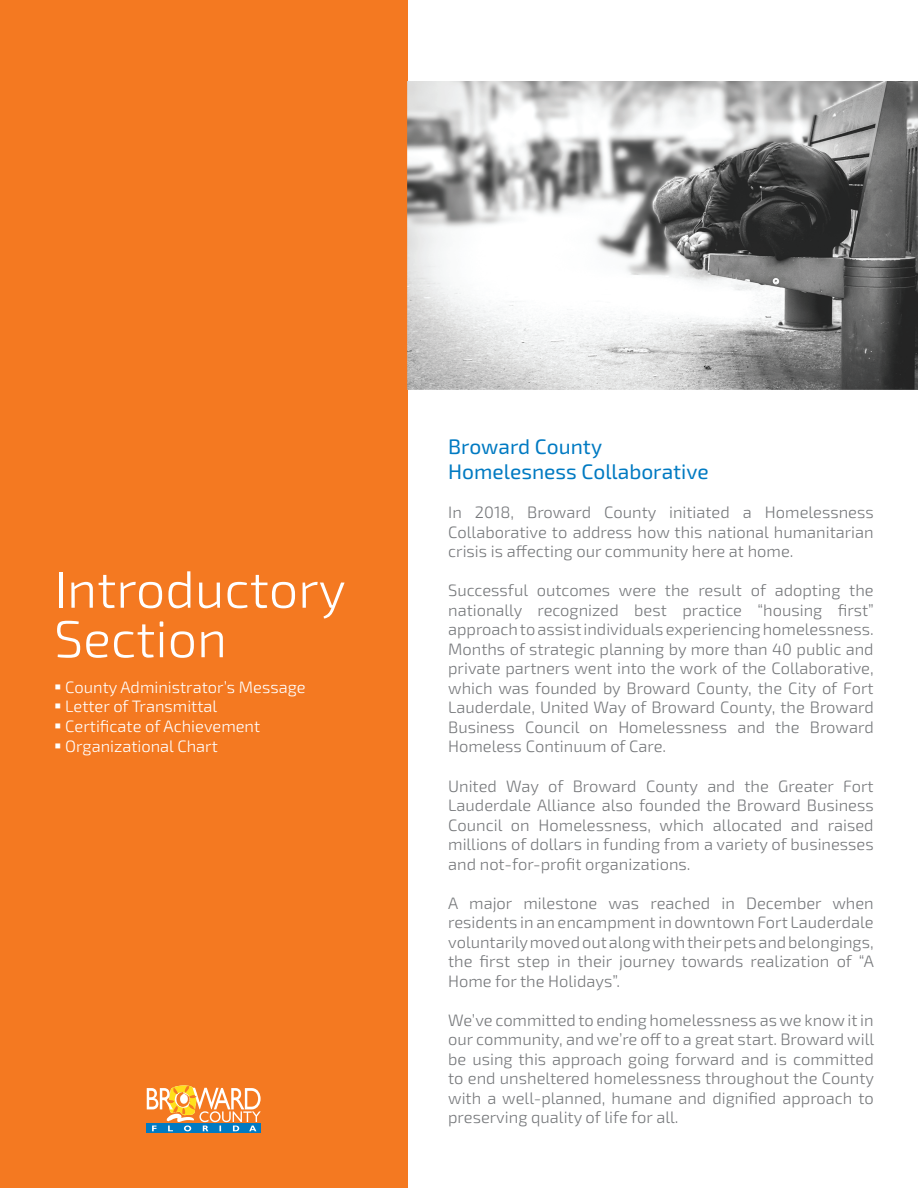
<style>
.page{position:relative;width:918px;height:1188px;background:#fff}
.page>*{position:absolute;margin:0;border:0;box-sizing:border-box;transform-origin:0 0}
.t1{font:300 52.05px/49.5px "Exo 2";color:#fff}
.t2{font:21px/25.2px "Exo 2";color:#007ac2}
.t3{font:300 16.5px/19.5px "Exo 2";color:#76787b;text-align:justify}
.t4{font:300 16.5px "Exo 2";color:#fff}
</style>
<div class="page">
<div style="left:0;top:0;width:407px;height:1188px;background:#f47921"></div>
<svg style="left:146px;top:1124px;width:115px;height:9px"></svg>
<svg style="left:147px;top:1085px;width:114px;height:46px"></svg>
<img style="left:407px;top:81px;width:511px;height:309px">
<h1 class="t1" style="left:54px;top:563px;width:293px">Introductory<br>Section</h1>
<p class="t4" style="left:54px;top:676px;width:253px">▪ County Administrator’s Message</p>
<p class="t4" style="left:54px;top:695px;width:165px">▪ Letter of Transmittal</p>
<p class="t4" style="left:54px;top:715px;width:208px">▪ Certificate of Achievement</p>
<p class="t4" style="left:54px;top:735px;width:165px">▪ Organizational Chart</p>
<p class="t2" style="left:448px;top:434px;width:262px">Broward County<br>Homelesness Collaborative</p>
<p class="t3" style="left:448px;top:502px;width:427px">In 2018, Broward County initiated a Homelessness Collaborative to address how this national humanitarian crisis is affecting our community here at home.</p>
<p class="t3" style="left:448px;top:580px;width:427px">Successful outcomes were the result of adopting the nationally recognized best practice “housing first” approach to assist individuals experiencing homelessness.<br>Months of strategic planning by more than 40 public and private partners went into the work of the Collaborative, which was founded by Broward County, the City of Fort Lauderdale, United Way of Broward County, the Broward Business Council on Homelessness and the Broward Homeless Continuum of Care.</p>
<p class="t3" style="left:448px;top:775px;width:427px">United Way of Broward County and the Greater Fort Lauderdale Alliance also founded the Broward Business Council on Homelessness, which allocated and raised millions of dollars in funding from a variety of businesses and not-for-profit organizations.</p>
<p class="t3" style="left:448px;top:892px;width:427px">A major milestone was reached in December when residents in an encampment in downtown Fort Lauderdale voluntarily moved out along with their pets and belongings, the first step in their journey towards realization of “A Home for the Holidays”.</p>
<p class="t3" style="left:448px;top:1009px;width:427px">We’ve committed to ending homelessness as we know it in our community, and we’re off to a great start. Broward will be using this approach going forward and is committed to end unsheltered homelessness throughout the County with a well-planned, humane and dignified approach to preserving quality of life for all.</p>
</div>
